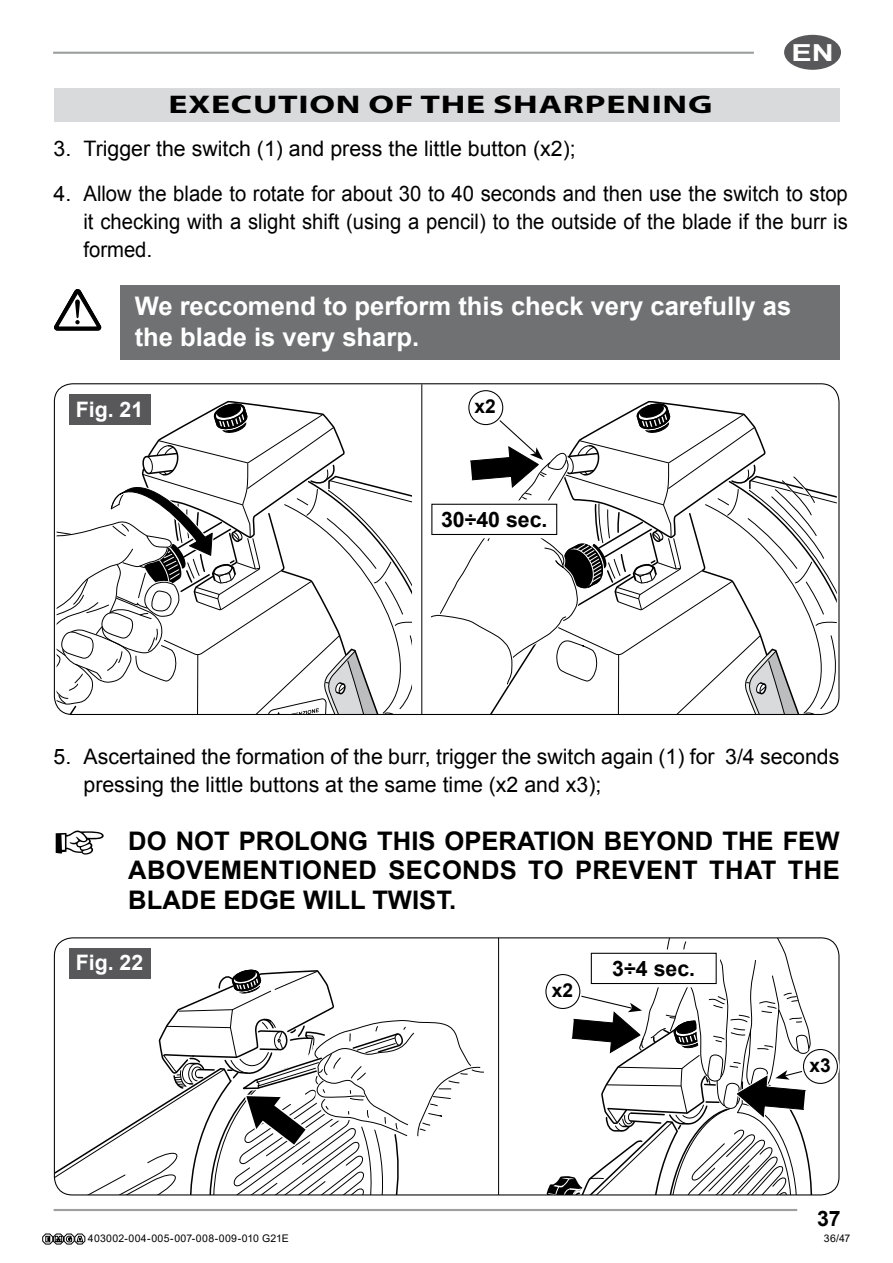
<style>
.page{position:relative;width:893px;height:1263px;background:#fff}
.page>*{position:absolute;margin:0;border:0;box-sizing:border-box;transform-origin:0 0}
.t1{font:700 25.65px/29.8px "Arial";letter-spacing:.015em;color:#000;text-align:justify}
.t2{font:700 25.65px/30.8px "Arial";color:#fff}
.t3{font:700 25.65px "Myriad Pro";letter-spacing:.02em;color:#000;scale:1.4 1}
.t4{font:700 23.4px "Arial";color:#fff;scale:1.3 1}
.t5{font:21.3px/27.8px "Arial";color:#000;text-align:justify}
.t6{font:700 21.3px "Arial";color:#000}
.t7{font:700 21.3px "Arial";color:#fff}
.t8{font:700 19.2px "Arial";color:#000}
.t9{font:10.5px "Arial";letter-spacing:.03em;color:#000}
</style>
<div class="page">
<hr style="left:54px;top:1209px;width:743px;height:2px;background:#9c9e9f">
<hr style="left:53px;top:52px;width:701px;height:2px;background:#9c9e9f">
<div style="left:784px;top:35px;width:57px;height:35px;background:#58585a;border-radius:50%"></div>
<div style="left:54px;top:88px;width:785px;height:34px;background:#d9dadb"></div>
<hr style="left:421px;top:384px;width:1px;height:330px;background:#000">
<hr style="left:498px;top:938px;width:1px;height:257px;background:#000">
<svg style="left:54px;top:967px;width:430px;height:228px"></svg>
<div style="left:69px;top:395px;width:81px;height:30px;background:#58585a"></div>
<div style="left:69px;top:948px;width:81px;height:30px;background:#58585a"></div>
<div style="left:120px;top:286px;width:719px;height:74px;background:#707172"></div>
<svg style="left:54px;top:289px;width:47px;height:41px"></svg>
<svg style="left:520px;top:938px;width:301px;height:257px"></svg>
<div style="left:801px;top:1047px;width:38px;height:38px;border:4px solid #fff;border-radius:50%"></div>
<div style="left:803px;top:1049px;width:34px;height:34px;background:#fff;border-radius:50%"></div>
<div style="left:803px;top:1049px;width:35px;height:35px;border:1px solid #000;border-radius:50%"></div>
<svg style="left:57px;top:399px;width:780px;height:316px"></svg>
<div style="left:467px;top:389px;width:38px;height:38px;border:4px solid #fff;border-radius:50%"></div>
<div style="left:469px;top:391px;width:34px;height:34px;background:#fff;border-radius:50%"></div>
<div style="left:468px;top:390px;width:35px;height:35px;border:1px solid #000;border-radius:50%"></div>
<svg style="left:43px;top:1233px;width:42px;height:11px"></svg>
<p class="t4" style="left:792px;top:37px;width:34px">EN</p>
<p class="t3" style="left:169px;top:88px;width:390px">EXECUTION OF THE SHARPENING</p>
<p class="t5" style="left:54px;top:135px;width:524px">3. Trigger the switch (1) and press the little button (x2);</p>
<p class="t5" style="left:83px;top:180px;width:766px;text-indent:-30px">4. Allow the blade to rotate for about 30 to 40 seconds and then use the switch to stop it checking with a slight shift (using a pencil) to the outside of the blade if the burr is formed.</p>
<p class="t2" style="left:135px;top:291px;width:658px">We reccomend to perform this check very carefully as the blade is very sharp.</p>
<p class="t7" style="left:76px;top:395px;width:69px">Fig. 21</p>
<p class="t8" style="left:475px;top:393px;width:23px">x2</p>
<p class="t6" style="left:441px;top:505px;width:108px">30÷40 sec.</p>
<p class="t5" style="left:83px;top:743px;width:757px;text-indent:-30px">5. Ascertained the formation of the burr, trigger the switch again (1) for 3/4 seconds pressing the little buttons at the same time (x2 and x3);</p>
<p class="t1" style="left:128px;top:826px;width:713px;text-indent:-75px">☞ DO NOT PROLONG THIS OPERATION BEYOND THE FEW ABOVEMENTIONED SECONDS TO PREVENT THAT THE BLADE EDGE WILL TWIST.</p>
<p class="t7" style="left:76px;top:948px;width:69px">Fig. 22</p>
<p class="t8" style="left:552px;top:977px;width:23px">x2</p>
<p class="t6" style="left:612px;top:954px;width:84px">3÷4 sec.</p>
<p class="t8" style="left:809px;top:1052px;width:23px">x3</p>
<p class="t6" style="left:817px;top:1204px;width:25px">37</p>
<p class="t9" style="left:88px;top:1231px;width:202px">403002-004-005-007-008-009-010 G21E</p>
<p class="t9" style="left:824px;top:1231px;width:28px">36/47</p>
</div>
